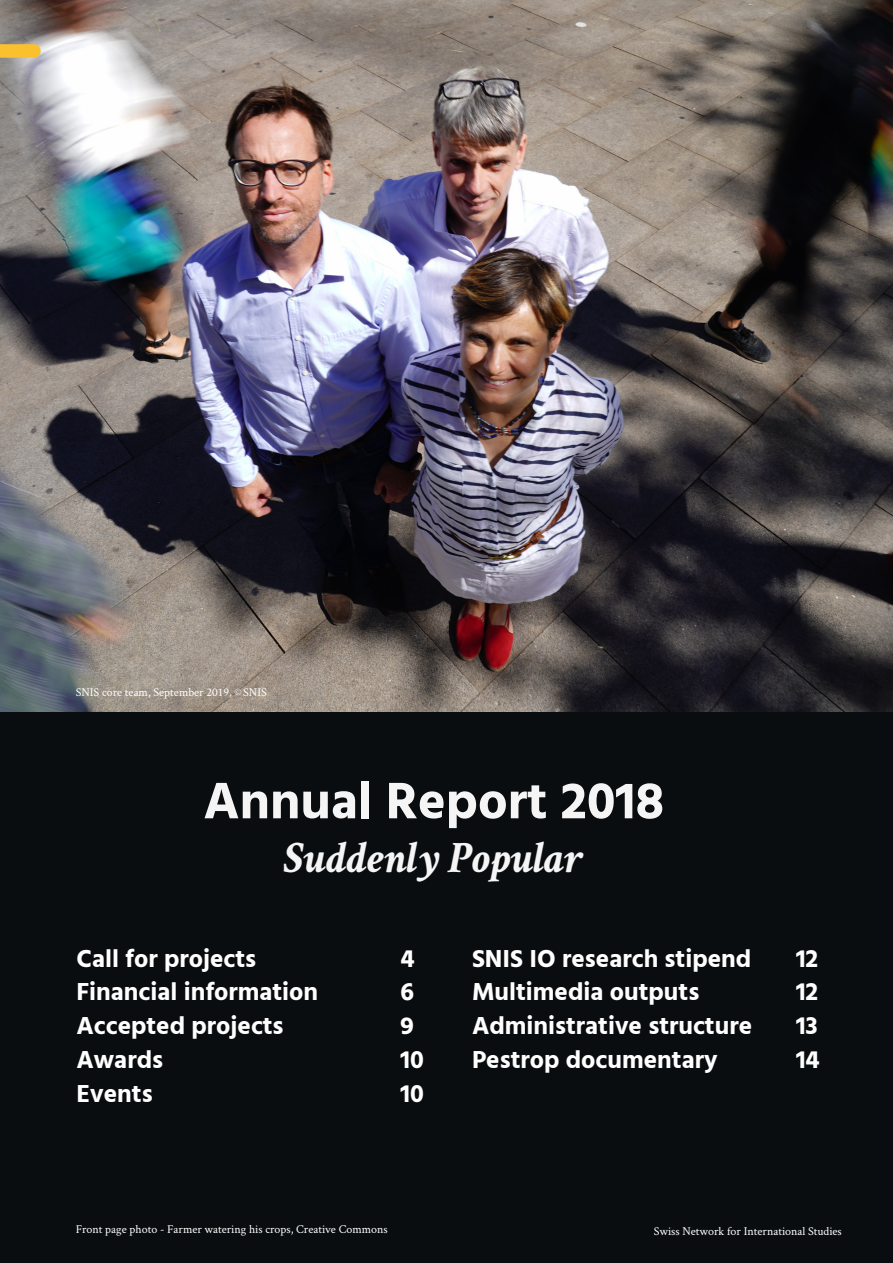
<style>
.page{position:relative;width:893px;height:1263px;background:#fff}
.page>*{position:absolute;margin:0;border:0;box-sizing:border-box;transform-origin:0 0}
.t1{font:700 52.5px "Hind";color:#f5f5f5}
.t2{font:italic 700 45px "Crimson Text";color:#f5f5f5}
.t3{font:700 25.2px "Hind";color:#fff}
.t4{font:12px "Crimson Text";color:#fff}
</style>
<div class="page">
<div style="left:0;top:712px;width:893px;height:551px;background:#0a0d0f"></div>
<img style="left:0;top:0;width:893px;height:712px">
<div style="left:0;top:44px;width:34px;height:14px;background:#fbc02d"></div>
<p class="t4" style="left:76px;top:684px;width:193px">SNIS core team, September 2019, ©SNIS</p>
<p class="t1" style="left:203px;top:769px;width:462px">Annual Report 2018</p>
<p class="t2" style="left:284px;top:831px;width:301px">Suddenly Popular</p>
<p class="t3" style="left:77px;top:943px;width:181px">Call for projects</p>
<p class="t3" style="left:401px;top:943px;width:16px">4</p>
<p class="t3" style="left:77px;top:977px;width:243px">Financial information</p>
<p class="t3" style="left:401px;top:977px;width:15px">6</p>
<p class="t3" style="left:77px;top:1011px;width:209px">Accepted projects</p>
<p class="t3" style="left:401px;top:1011px;width:15px">9</p>
<p class="t3" style="left:77px;top:1044px;width:88px">Awards</p>
<p class="t3" style="left:401px;top:1044px;width:25px">10</p>
<p class="t3" style="left:77px;top:1078px;width:78px">Events</p>
<p class="t3" style="left:401px;top:1078px;width:25px">10</p>
<p class="t4" style="left:76px;top:1221px;width:313px">Front page photo - Farmer watering his crops, Creative Commons</p>
<p class="t3" style="left:472px;top:943px;width:281px">SNIS IO research stipend</p>
<p class="t3" style="left:796px;top:943px;width:24px">12</p>
<p class="t3" style="left:472px;top:977px;width:229px">Multimedia outputs</p>
<p class="t3" style="left:796px;top:977px;width:24px">12</p>
<p class="t3" style="left:472px;top:1011px;width:282px">Administrative structure</p>
<p class="t3" style="left:796px;top:1011px;width:23px">13</p>
<p class="t3" style="left:472px;top:1044px;width:247px">Pestrop documentary</p>
<p class="t3" style="left:796px;top:1044px;width:25px">14</p>
<p class="t4" style="left:654px;top:1223px;width:190px">Swiss Network for International Studies</p>
</div>
